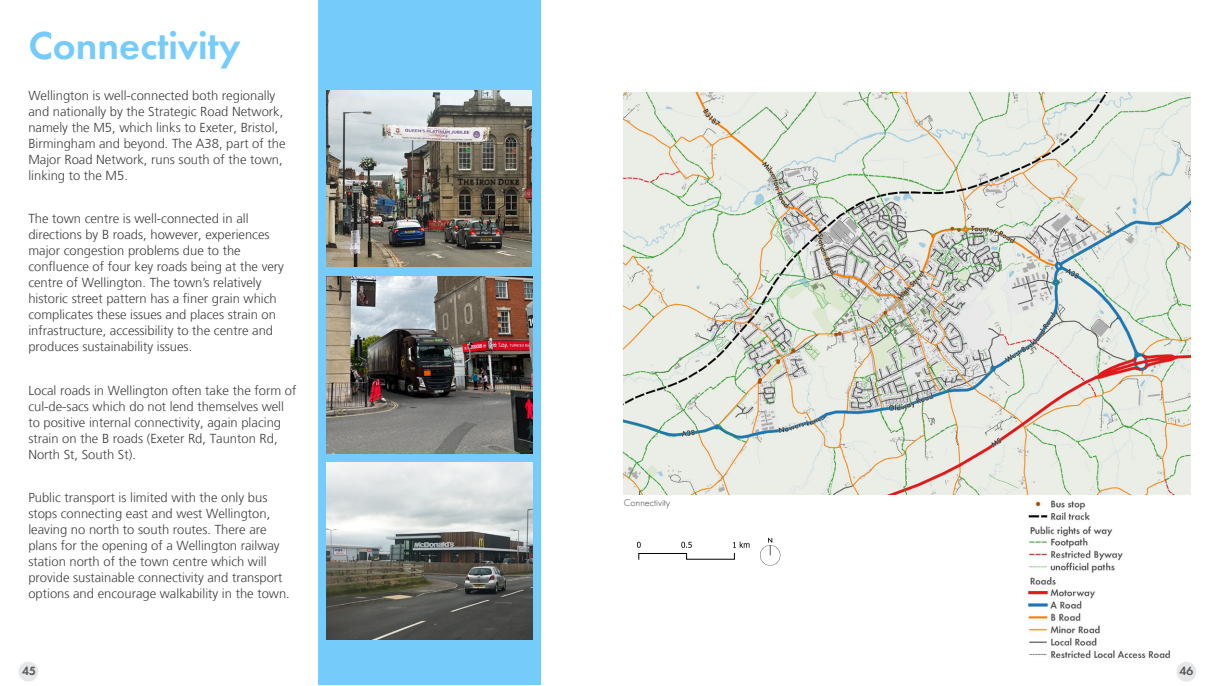
<style>
.page{position:relative;width:1219px;height:686px;background:#fff}
.page>*{position:absolute;margin:0;border:0;box-sizing:border-box;transform-origin:0 0}
.A3_-_SECTION_HEADING{font:700 36px "Allies Morrison Futura ND";color:#75cbfa}
.B1_-_BODY_TEXT{font:300 13px/16px "Frutiger LT";color:#3e3e3f}
.t1{font:700 11px "Allies Morrison Futura ND";color:#57585a}
.C2_-_PHOTO_CAPTIONS{font:9px "Allies Morrison Futura ND";color:#3e3e3f}
</style>
<div class="page">
<div style="left:1176px;top:661px;width:20px;height:20px;background:#e6e7e9;border-radius:50%"></div>
<div style="left:18px;top:661px;width:20px;height:20px;background:#e6e7e9;border-radius:50%"></div>
<div style="left:318px;top:0;width:223px;height:684px;background:#75cbfa"></div>
<img style="left:1028px;top:500px;width:150px;height:167px">
<img style="left:624px;top:93px;width:567px;height:402px">
<img style="left:326px;top:90px;width:206px;height:177px">
<img style="left:326px;top:277px;width:206px;height:176px">
<img style="left:326px;top:463px;width:206px;height:176px">
<svg style="left:637px;top:541px;width:112px;height:18px"></svg>
<svg style="left:760px;top:538px;width:20px;height:27px"></svg>
<p class="A3_-_SECTION_HEADING" style="left:28px;top:21px;width:214px">Connectivity</p>
<p class="B1_-_BODY_TEXT" style="left:28px;top:88px;width:259px">Wellington is well-connected both regionally and nationally by the Strategic Road Network, namely the M5, which links to Exeter, Bristol, Birmingham and beyond. The A38, part of the Major Road Network, runs south of the town, linking to the M5.</p>
<p class="B1_-_BODY_TEXT" style="left:28px;top:211px;width:257px">The town centre is well-connected in all directions by B roads, however, experiences major congestion problems due to the confluence of four key roads being at the very centre of Wellington. The town’s relatively historic street pattern has a finer grain which complicates these issues and places strain on infrastructure, accessibility to the centre and produces sustainability issues.</p>
<p class="B1_-_BODY_TEXT" style="left:28px;top:382px;width:269px">Local roads in Wellington often take the form of cul-de-sacs which do not lend themselves well to positive internal connectivity, again placing strain on the B roads (Exeter Rd, Taunton Rd, North St, South St).</p>
<p class="B1_-_BODY_TEXT" style="left:28px;top:490px;width:263px">Public transport is limited with the only bus stops connecting east and west Wellington, leaving no north to south routes. There are plans for the opening of a Wellington railway station north of the town centre which will provide sustainable connectivity and transport options and encourage walkability in the town.</p>
<p class="C2_-_PHOTO_CAPTIONS" style="left:624px;top:497px;width:48px">Connectivity</p>
<p class="t1" style="left:22px;top:663px;width:15px">45</p>
<p class="t1" style="left:1180px;top:663px;width:15px">46</p>
</div>
